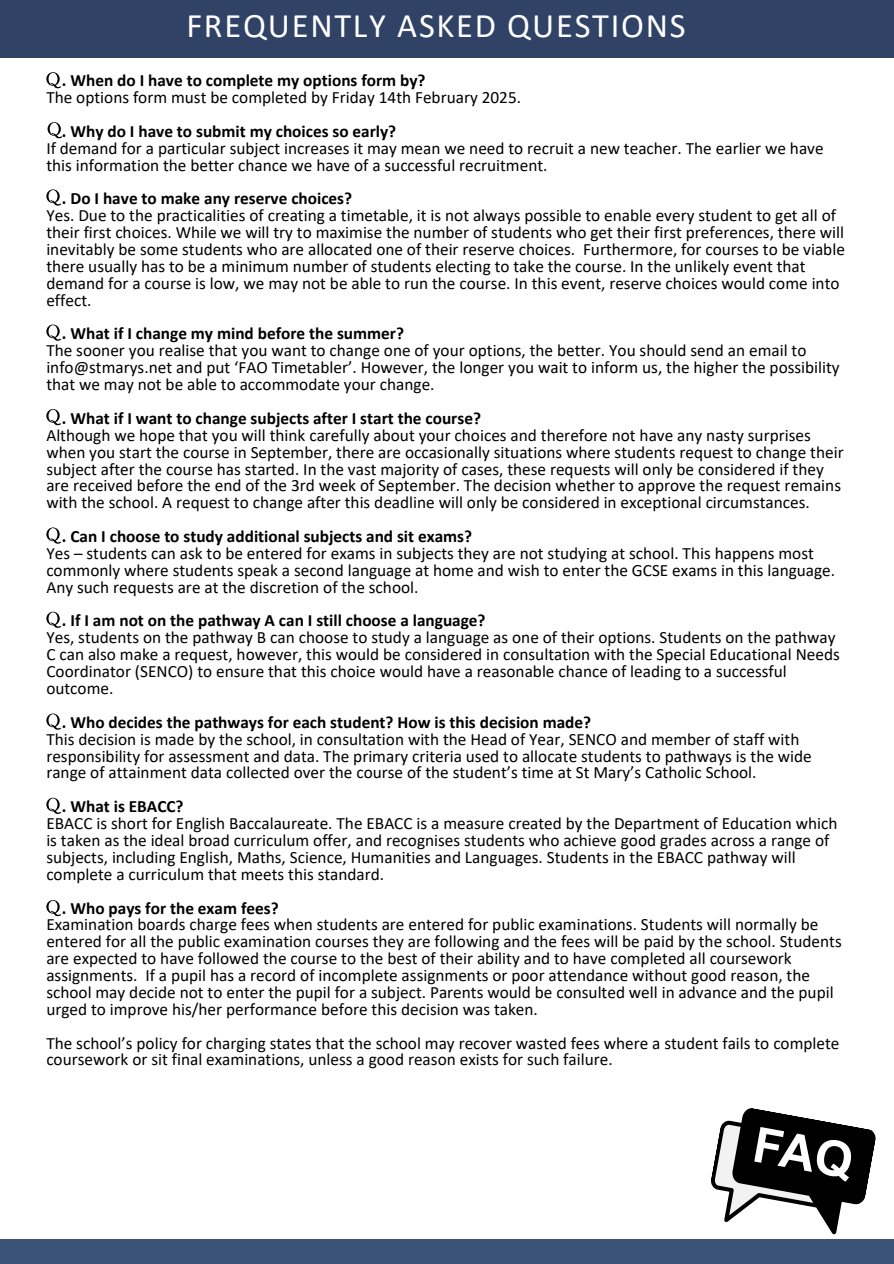
<style>
.page{position:relative;width:894px;height:1264px;background:#fff}
.page>*{position:absolute;margin:0;border:0;box-sizing:border-box;transform-origin:0 0}
.t1{font:34.5px "Calibri";letter-spacing:.05em;color:#fff}
.t2{font:17.25px/16.8px "Calibri";color:#000}
.t3{font:700 17.25px "Calibri";color:#000}
</style>
<div class="page">
<div style="left:0;top:0;width:893px;height:57px;background:#304266"></div>
<div style="left:0;top:1239px;width:893px;height:24px;background:#3c5378"></div>
<svg style="left:711px;top:1108px;width:165px;height:127px"></svg>
<svg style="left:46px;top:72px;width:15px;height:17px"></svg>
<svg style="left:48px;top:122px;width:14px;height:17px"></svg>
<svg style="left:46px;top:189px;width:15px;height:17px"></svg>
<svg style="left:46px;top:324px;width:15px;height:17px"></svg>
<svg style="left:46px;top:409px;width:15px;height:17px"></svg>
<svg style="left:46px;top:527px;width:15px;height:17px"></svg>
<svg style="left:46px;top:611px;width:15px;height:17px"></svg>
<svg style="left:46px;top:713px;width:15px;height:17px"></svg>
<svg style="left:46px;top:797px;width:15px;height:17px"></svg>
<svg style="left:46px;top:900px;width:15px;height:16px"></svg>
<h1 class="t1" style="left:186px;top:11px;width:500px">FREQUENTLY ASKED QUESTIONS</h1>
<p class="t3" style="left:62px;top:73px;width:365px">. When do I have to complete my options form by?</p>
<p class="t2" style="left:46px;top:90px;width:476px">The options form must be completed by Friday 14th February 2025.</p>
<p class="t3" style="left:62px;top:124px;width:336px">. Why do I have to submit my choices so early?</p>
<p class="t2" style="left:46px;top:141px;width:778px">If demand for a particular subject increases it may mean we need to recruit a new teacher. The earlier we have this information the better chance we have of a successful recruitment.</p>
<p class="t3" style="left:62px;top:191px;width:291px">. Do I have to make any reserve choices?</p>
<p class="t2" style="left:46px;top:208px;width:799px">Yes. Due to the practicalities of creating a timetable, it is not always possible to enable every student to get all of their first choices. While we will try to maximise the number of students who get their first preferences, there will inevitably be some students who are allocated one of their reserve choices. Furthermore, for courses to be viable there usually has to be a minimum number of students electing to take the course. In the unlikely event that demand for a course is low, we may not be able to run the course. In this event, reserve choices would come into effect.</p>
<p class="t3" style="left:62px;top:326px;width:343px">. What if I change my mind before the summer?</p>
<p class="t2" style="left:46px;top:343px;width:794px">The sooner you realise that you want to change one of your options, the better. You should send an email to info@stmarys.net and put ‘FAO Timetabler’. However, the longer you wait to inform us, the higher the possibility that we may not be able to accommodate your change.</p>
<p class="t3" style="left:62px;top:411px;width:420px">. What if I want to change subjects after I start the course?</p>
<p class="t2" style="left:46px;top:428px;width:798px">Although we hope that you will think carefully about your choices and therefore not have any nasty surprises when you start the course in September, there are occasionally situations where students request to change their subject after the course has started. In the vast majority of cases, these requests will only be considered if they are received before the end of the 3rd week of September. The decision whether to approve the request remains with the school. A request to change after this deadline will only be considered in exceptional circumstances.</p>
<p class="t3" style="left:62px;top:529px;width:411px">. Can I choose to study additional subjects and sit exams?</p>
<p class="t2" style="left:46px;top:546px;width:790px">Yes – students can ask to be entered for exams in subjects they are not studying at school. This happens most commonly where students speak a second language at home and wish to enter the GCSE exams in this language.<br>Any such requests are at the discretion of the school.</p>
<p class="t3" style="left:62px;top:613px;width:425px">. If I am not on the pathway A can I still choose a language?</p>
<p class="t2" style="left:46px;top:630px;width:794px">Yes, students on the pathway B can choose to study a language as one of their options. Students on the pathway C can also make a request, however, this would be considered in consultation with the Special Educational Needs Coordinator (SENCO) to ensure that this choice would have a reasonable chance of leading to a successful outcome.</p>
<p class="t3" style="left:62px;top:714px;width:530px">. Who decides the pathways for each student? How is this decision made?</p>
<p class="t2" style="left:46px;top:732px;width:766px">This decision is made by the school, in consultation with the Head of Year, SENCO and member of staff with responsibility for assessment and data. The primary criteria used to allocate students to pathways is the wide range of attainment data collected over the course of the student’s time at St Mary’s Catholic School.</p>
<p class="t3" style="left:62px;top:799px;width:123px">. What is EBACC?</p>
<p class="t2" style="left:46px;top:816px;width:792px">EBACC is short for English Baccalaureate. The EBACC is a measure created by the Department of Education which is taken as the ideal broad curriculum offer, and recognises students who achieve good grades across a range of subjects, including English, Maths, Science, Humanities and Languages. Students in the EBACC pathway will complete a curriculum that meets this standard.</p>
<p class="t3" style="left:62px;top:900px;width:218px">. Who pays for the exam fees?</p>
<p class="t2" style="left:46px;top:917px;width:796px">Examination boards charge fees when students are entered for public examinations. Students will normally be entered for all the public examination courses they are following and the fees will be paid by the school. Students are expected to have followed the course to the best of their ability and to have completed all coursework assignments. If a pupil has a record of incomplete assignments or poor attendance without good reason, the school may decide not to enter the pupil for a subject. Parents would be consulted well in advance and the pupil urged to improve his/her performance before this decision was taken.</p>
<p class="t2" style="left:46px;top:1035px;width:794px">The school’s policy for charging states that the school may recover wasted fees where a student fails to complete coursework or sit final examinations, unless a good reason exists for such failure.</p>
</div>
